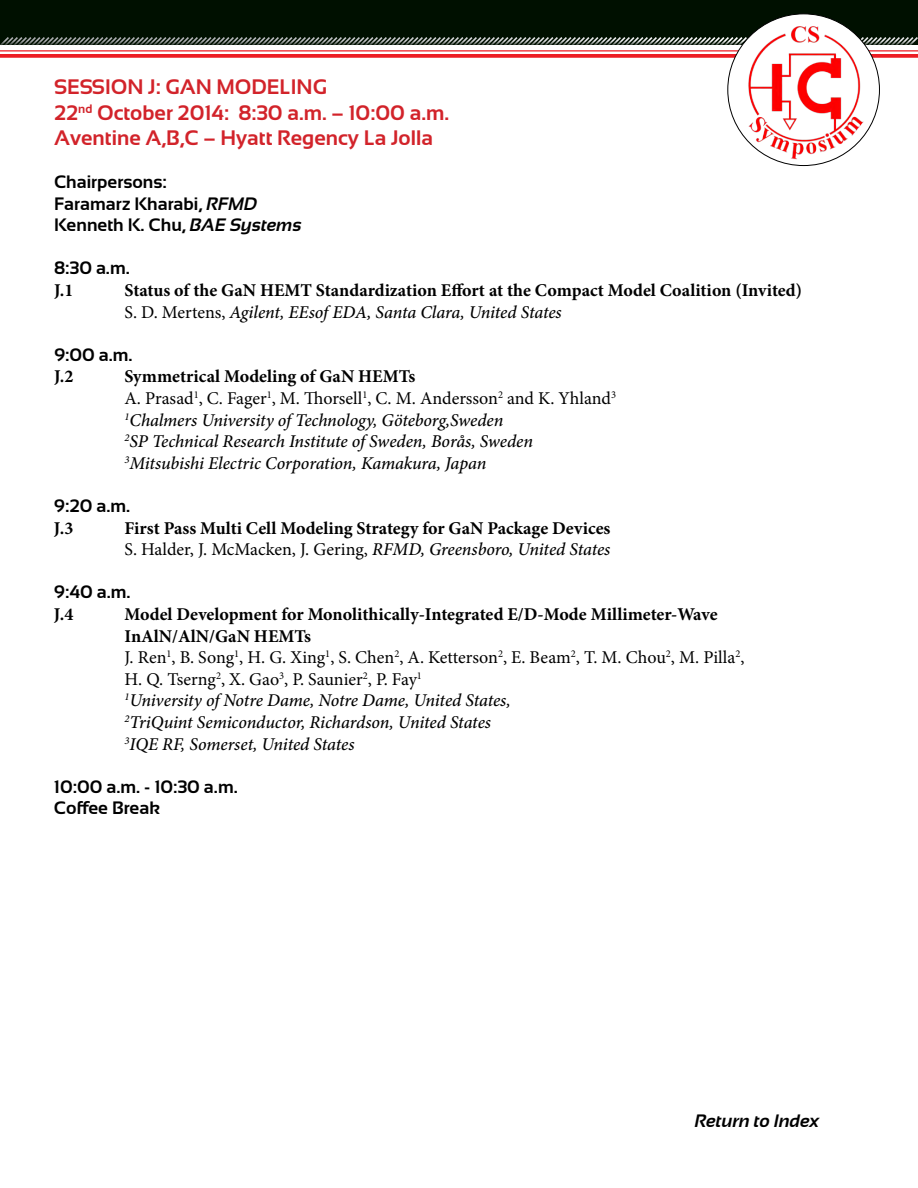
<style>
.page{position:relative;width:918px;height:1188px;background:#fff}
.page>*{position:absolute;margin:0;border:0;box-sizing:border-box;transform-origin:0 0}
.t1{font:700 21px/25.2px "Sansation";color:#d2232a}
.t2{font:italic 500 18px/21.6px "Minion Pro";letter-spacing:-.01em;color:#000}
.t3{font:700 18px/21.6px "Minion Pro";color:#000}
.t4{font:700 18px/21.6px "Sansation";color:#000}
.t5{font:italic 700 18px "Sansation";color:#000}
.s1{font-style:italic}
.s2{font-weight:400}
.s3{font-weight:500;font-style:italic}
.s4{font-weight:700;font-style:normal}
.s5{font-weight:400;font-style:normal}
</style>
<div class="page">
<div style="left:0;top:0;width:918px;height:45px;background:#001000"></div>
<hr style="left:0;top:50px;width:918px;height:2px;background:#ed1d24">
<svg style="left:0;top:54px;width:918px;height:4px;background:#ee2a31"></svg>
<svg style="left:0;top:37px;width:918px;height:9px"></svg>
<img style="left:725px;top:13px;width:163px;height:154px">
<p class="t1" style="left:54px;top:75px;width:397px">SESSION J: GAN MODELING<br>22<sup>nd</sup> October 2014: 8:30 a.m. – 10:00 a.m.<br>Aventine A,B,C – Hyatt Regency La Jolla</p>
<p class="t4" style="left:54px;top:171px;width:249px">Chairpersons:<br>Faramarz Kharabi, <span class="s1">RFMD<br></span>Kenneth K. Chu, <span class="s1">BAE Systems</span></p>
<p class="t4" style="left:54px;top:257px;width:77px">8:30 a.m.</p>
<p class="t3" style="left:54px;top:279px;width:21px">J.1</p>
<p class="t3" style="left:125px;top:279px;width:679px">Status of the GaN HEMT Standardization Effort at the Compact Model Coalition (Invited)<br><span class="s2">S. D. Mertens,</span> <span class="s3">Agilent, EEsof EDA, Santa Clara, United States</span></p>
<p class="t4" style="left:54px;top:344px;width:80px">9:00 a.m.</p>
<p class="t3" style="left:54px;top:366px;width:21px">J.2</p>
<p class="t2" style="left:124px;top:366px;width:493px"><span class="s4">Symmetrical Modeling of GaN HEMTs<br></span><span class="s5">A. Prasad</span><sup>1</sup><span class="s5">, C. Fager</span><sup>1</sup><span class="s5">, M. Thorsell</span><sup>1</sup><span class="s5">, C. M. Andersson</span><sup>2</sup> <span class="s5">and K. Yhland</span><sup>3<br></sup><sup>1</sup>Chalmers University of Technology, Göteborg,Sweden<br><sup>2</sup>SP Technical Research Institute of Sweden, Borås, Sweden <sup>3</sup>Mitsubishi Electric Corporation, Kamakura, Japan</p>
<p class="t4" style="left:54px;top:495px;width:78px">9:20 a.m.</p>
<p class="t3" style="left:54px;top:517px;width:21px">J.3</p>
<p class="t3" style="left:124px;top:517px;width:488px">First Pass Multi Cell Modeling Strategy for GaN Package Devices<br><span class="s2">S. Halder, J. McMacken, J. Gering,</span> <span class="s3">RFMD, Greensboro, United States</span></p>
<p class="t4" style="left:54px;top:581px;width:78px">9:40 a.m.</p>
<p class="t3" style="left:54px;top:603px;width:21px">J.4</p>
<p class="t2" style="left:124px;top:603px;width:622px"><span class="s4">Model Development for Monolithically-Integrated E/D-Mode Millimeter-Wave InAlN/AlN/GaN HEMTs<br></span><span class="s5">J. Ren</span><sup>1</sup><span class="s5">, B. Song</span><sup>1</sup><span class="s5">, H. G. Xing</span><sup>1</sup><span class="s5">, S. Chen</span><sup>2</sup><span class="s5">, A. Ketterson</span><sup>2</sup><span class="s5">, E. Beam</span><sup>2</sup><span class="s5">, T. M. Chou</span><sup>2</sup><span class="s5">, M. Pilla</span><sup>2</sup><span class="s5">, H. Q. Tserng</span><sup>2</sup><span class="s5">, X. Gao</span><sup>3</sup><span class="s5">, P. Saunier</span><sup>2</sup><span class="s5">, P. Fay</span><sup>1<br></sup><sup>1</sup>University of Notre Dame, Notre Dame, United States,<br><sup>2</sup>TriQuint Semiconductor, Richardson, United States<br><sup>3</sup>IQE RF, Somerset, United States</p>
<p class="t4" style="left:54px;top:776px;width:185px">10:00 a.m. - 10:30 a.m.<br>Coffee Break</p>
<p class="t5" style="left:695px;top:1111px;width:126px">Return to Index</p>
</div>
